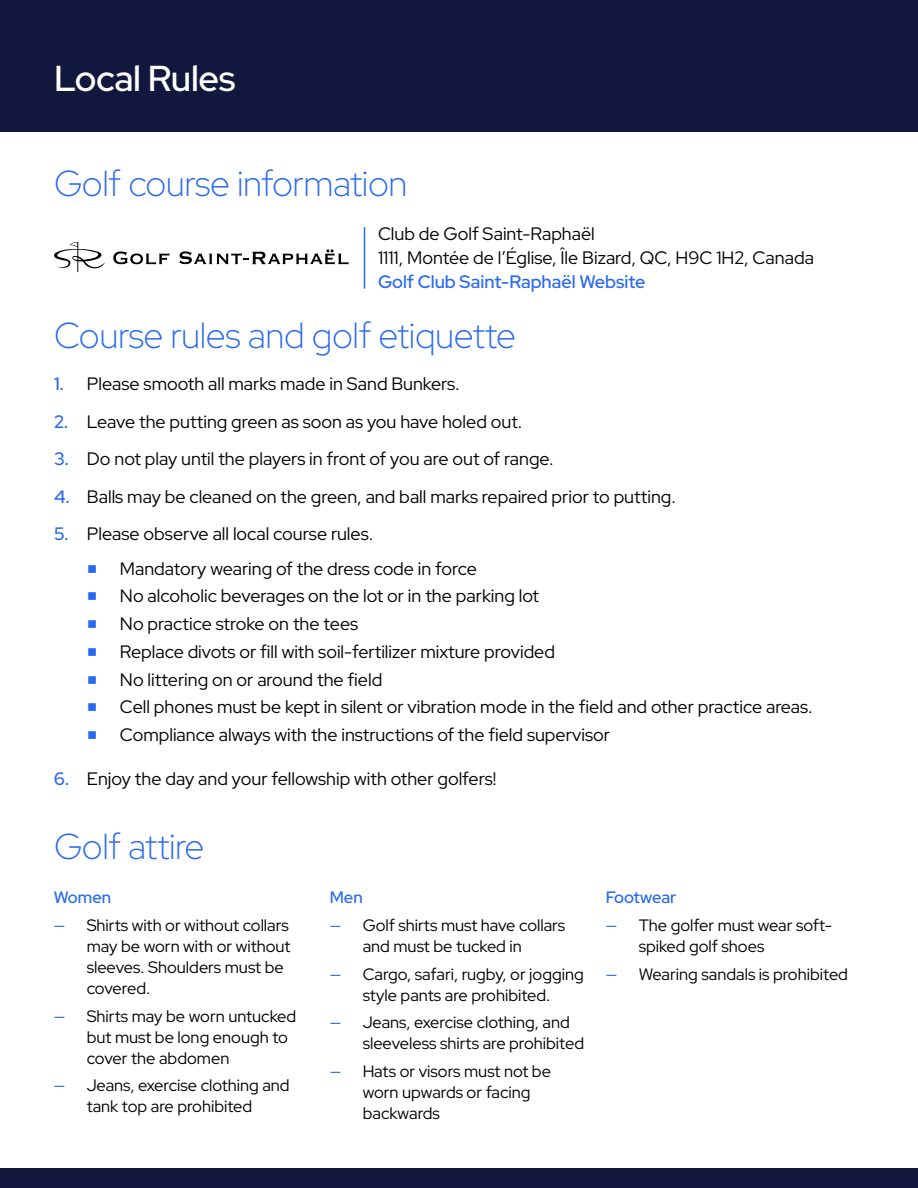
<style>
.page{position:relative;width:918px;height:1188px;background:#fff}
.page>*{position:absolute;margin:0;border:0;box-sizing:border-box;transform-origin:0 0}
.t1{font:300 36px "Red Hat Display";letter-spacing:-.01em;color:#2969f2}
.t2{font:500 36px "Red Hat Display";letter-spacing:-.01em;color:#fff}
.t3{font:18px/24px "Red Hat Display";color:#000}
.t4{font:500 18px "Red Hat Display";color:#2969f2}
.t5{font:16.5px/21px "Red Hat Display";color:#000}
.t6{font:600 16.5px "Red Hat Display";color:#2969f2}
.s1{font-weight:500;color:#2969f2}
.s2{font-family:"Source Sans Pro";color:#2969f2}
.s3{color:#2969f2}
</style>
<div class="page">
<div style="left:0;top:0;width:918px;height:132px;background:#12173e"></div>
<div style="left:0;top:1168px;width:918px;height:20px;background:#12173e"></div>
<hr style="left:364px;top:227px;width:1px;height:62px;background:#2969f2">
<svg style="left:54px;top:242px;width:51px;height:30px"></svg>
<svg style="left:113px;top:251px;width:56px;height:13px"></svg>
<svg style="left:179px;top:250px;width:169px;height:14px"></svg>
<h1 class="t2" style="left:54px;top:55px;width:183px">Local Rules</h1>
<h1 class="t1" style="left:54px;top:160px;width:355px">Golf course information</h1>
<p class="t3" style="left:378px;top:221px;width:437px">Club de Golf Saint-Raphaël<br>1111, Montée de l’Église, Île Bizard, QC, H9C 1H2, Canada</p>
<p class="t4" style="left:378px;top:270px;width:269px">Golf Club Saint-Raphaël Website</p>
<h1 class="t1" style="left:54px;top:312px;width:463px">Course rules and golf etiquette</h1>
<p class="t3" style="left:54px;top:371px;width:407px"><span class="s1">1.</span> Please smooth all marks made in Sand Bunkers.</p>
<p class="t3" style="left:54px;top:409px;width:470px"><span class="s1">2.</span> Leave the putting green as soon as you have holed out.</p>
<p class="t3" style="left:54px;top:446px;width:501px"><span class="s1">3.</span> Do not play until the players in front of you are out of range.</p>
<p class="t3" style="left:54px;top:484px;width:624px"><span class="s1">4.</span> Balls may be cleaned on the green, and ball marks repaired prior to putting.</p>
<p class="t3" style="left:54px;top:521px;width:321px"><span class="s1">5.</span> Please observe all local course rules.</p>
<p class="t3" style="left:87px;top:556px;width:391px"><span class="s2">■</span> Mandatory wearing of the dress code in force</p>
<p class="t3" style="left:87px;top:584px;width:454px"><span class="s2">■</span> No alcoholic beverages on the lot or in the parking lot</p>
<p class="t3" style="left:87px;top:611px;width:273px"><span class="s2">■</span> No practice stroke on the tees</p>
<p class="t3" style="left:87px;top:639px;width:470px"><span class="s2">■</span> Replace divots or fill with soil-fertilizer mixture provided</p>
<p class="t3" style="left:87px;top:667px;width:297px"><span class="s2">■</span> No littering on or around the field</p>
<p class="t3" style="left:87px;top:695px;width:727px"><span class="s2">■</span> Cell phones must be kept in silent or vibration mode in the field and other practice areas.</p>
<p class="t3" style="left:87px;top:722px;width:525px"><span class="s2">■</span> Compliance always with the instructions of the field supervisor</p>
<p class="t3" style="left:54px;top:767px;width:444px"><span class="s1">6.</span> Enjoy the day and your fellowship with other golfers!</p>
<h1 class="t1" style="left:54px;top:823px;width:152px">Golf attire</h1>
<p class="t6" style="left:54px;top:886px;width:59px">Women</p>
<p class="t5" style="left:87px;top:914px;width:205px;text-indent:-33px"><span class="s3">—</span> Shirts with or without collars may be worn with or without sleeves. Shoulders must be covered.</p>
<p class="t5" style="left:87px;top:1005px;width:211px;text-indent:-33px"><span class="s3">—</span> Shirts may be worn untucked but must be long enough to cover the abdomen</p>
<p class="t5" style="left:54px;top:1075px;width:237px;text-align:center"><span class="s3">—</span> Jeans, exercise clothing and tank top are prohibited</p>
<p class="t6" style="left:330px;top:886px;width:35px">Men</p>
<p class="t5" style="left:363px;top:914px;width:204px;text-indent:-33px"><span class="s3">—</span> Golf shirts must have collars and must be tucked in</p>
<p class="t5" style="left:330px;top:963px;width:256px;text-align:center"><span class="s3">—</span> Cargo, safari, rugby, or jogging style pants are prohibited.</p>
<p class="t5" style="left:363px;top:1012px;width:223px;text-indent:-33px"><span class="s3">—</span> Jeans, exercise clothing, and sleeveless shirts are prohibited</p>
<p class="t5" style="left:363px;top:1060px;width:190px;text-indent:-33px"><span class="s3">—</span> Hats or visors must not be worn upwards or facing backwards</p>
<p class="t6" style="left:606px;top:887px;width:72px">Footwear</p>
<p class="t5" style="left:639px;top:914px;width:195px;text-indent:-33px"><span class="s3">—</span> The golfer must wear soft&shy;spiked golf shoes</p>
<p class="t5" style="left:606px;top:963px;width:244px"><span class="s3">—</span> Wearing sandals is prohibited</p>
</div>
